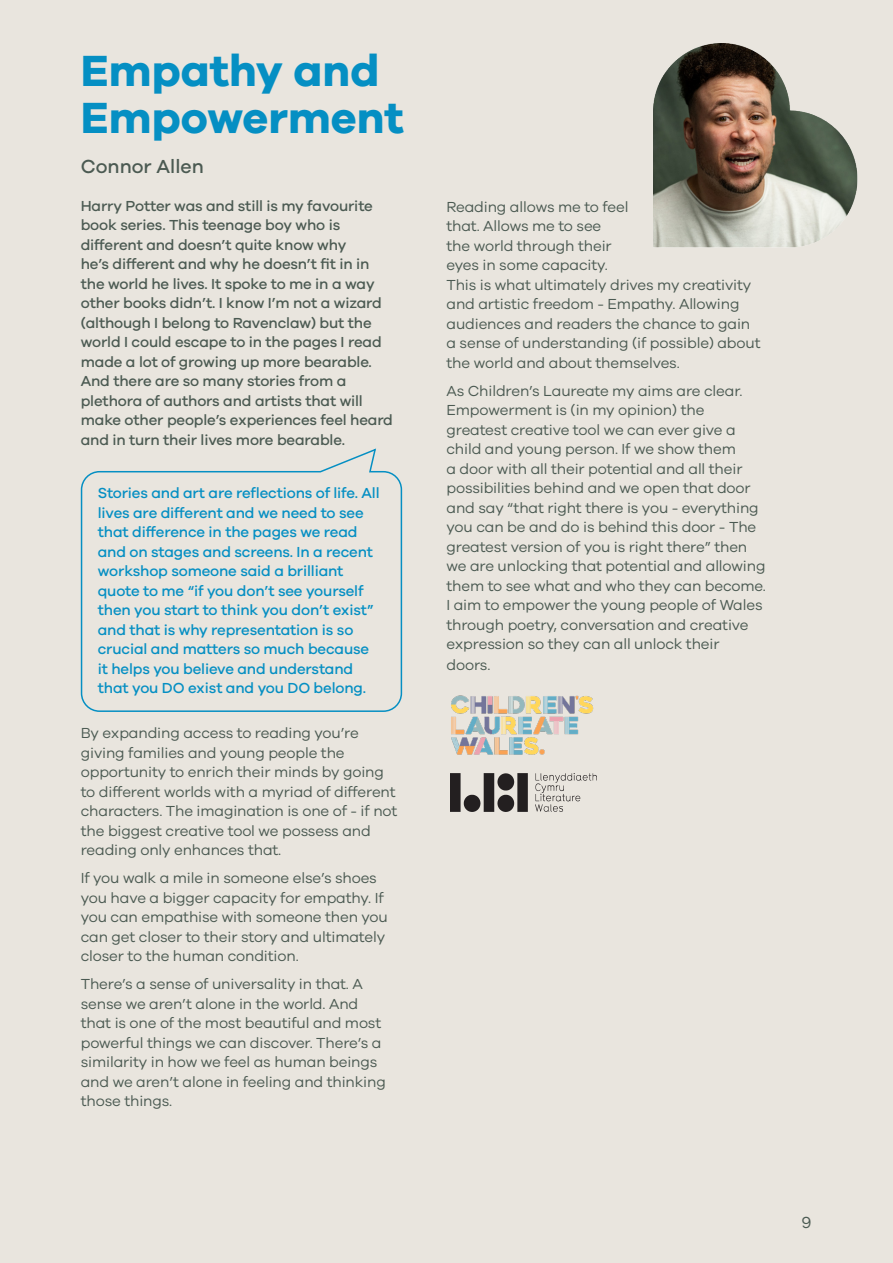
<style>
.page{position:relative;width:893px;height:1263px;background:#e9e5de}
.page>*{position:absolute;margin:0;border:0;box-sizing:border-box;transform-origin:0 0}
.Main_head{font:700 45px/46.5px "Galano Grotesque";color:#058fc3}
.B_head{font:500 19.5px "Galano Grotesque";color:#4b5a52}
.Body_Text_White{font:16.5px "Galano Grotesque";color:#4b5a52}
.Bios{font:15px/19.5px "Galano Grotesque";letter-spacing:-.01em;color:#4b5a52}
.Bios-2{font:500 15px/19.5px "Galano Grotesque";letter-spacing:-.01em;color:#4b5a52}
.Bios-3{font:500 15px/19.5px "Galano Grotesque";letter-spacing:-.01em;color:#058fc3}
</style>
<div class="page">
<img style="left:451px;top:695px;width:143px;height:60px">
<img style="left:451px;top:774px;width:145px;height:37px">
<svg style="left:80px;top:448px;width:323px;height:264px"></svg>
<img style="left:653px;top:43px;width:205px;height:205px">
<p class="Main_head" style="left:81px;top:46px;width:325px">Empathy and<br>Empowerment</p>
<p class="B_head" style="left:81px;top:154px;width:125px">Connor Allen</p>
<p class="Bios-2" style="left:81px;top:195px;width:314px">Harry Potter was and still is my favourite book series. This teenage boy who is different and doesn’t quite know why<br>he’s different and why he doesn’t fit in in the world he lives. It spoke to me in a way other books didn’t. I know I’m not a wizard (although I belong to Ravenclaw) but the world I could escape to in the pages I read made a lot of growing up more bearable.<br>And there are so many stories from a plethora of authors and artists that will make other people’s experiences feel heard and in turn their lives more bearable.</p>
<p class="Bios-3" style="left:98px;top:483px;width:283px">Stories and art are reflections of life. All lives are different and we need to see that difference in the pages we read and on stages and screens. In a recent workshop someone said a brilliant quote to me “if you don’t see yourself then you start to think you don’t exist” and that is why representation is so crucial and matters so much because it helps you believe and understand that you DO exist and you DO belong.</p>
<p class="Bios" style="left:81px;top:723px;width:318px">By expanding access to reading you’re giving families and young people the opportunity to enrich their minds by going to different worlds with a myriad of different characters. The imagination is one of - if not the biggest creative tool we possess and reading only enhances that.</p>
<p class="Bios" style="left:81px;top:868px;width:309px">If you walk a mile in someone else’s shoes you have a bigger capacity for empathy. If you can empathise with someone then you can get closer to their story and ultimately closer to the human condition.</p>
<p class="Bios" style="left:81px;top:974px;width:307px">There’s a sense of universality in that. A sense we aren’t alone in the world. And that is one of the most beautiful and most powerful things we can discover. There’s a similarity in how we feel as human beings and we aren’t alone in feeling and thinking those things.</p>
<p class="Bios" style="left:446px;top:196px;width:316px">Reading allows me to feel<br>that. Allows me to see<br>the world through their<br>eyes in some capacity.<br>This is what ultimately drives my creativity and artistic freedom - Empathy. Allowing audiences and readers the chance to gain a sense of understanding (if possible) about the world and about themselves.</p>
<p class="Bios" style="left:446px;top:380px;width:321px">As Children’s Laureate my aims are clear.<br>Empowerment is (in my opinion) the greatest creative tool we can ever give a child and young person. If we show them<br>a door with all their potential and all their possibilities behind and we open that door and say “that right there is you - everything you can be and do is behind this door - The greatest version of you is right there” then we are unlocking that potential and allowing them to see what and who they can become.<br>I aim to empower the young people of Wales through poetry, conversation and creative expression so they can all unlock their</p>
<p class="Bios" style="left:446px;top:655px;width:45px">doors.</p>
<p class="Body_Text_White" style="left:801px;top:1213px;width:12px">9</p>
</div>
